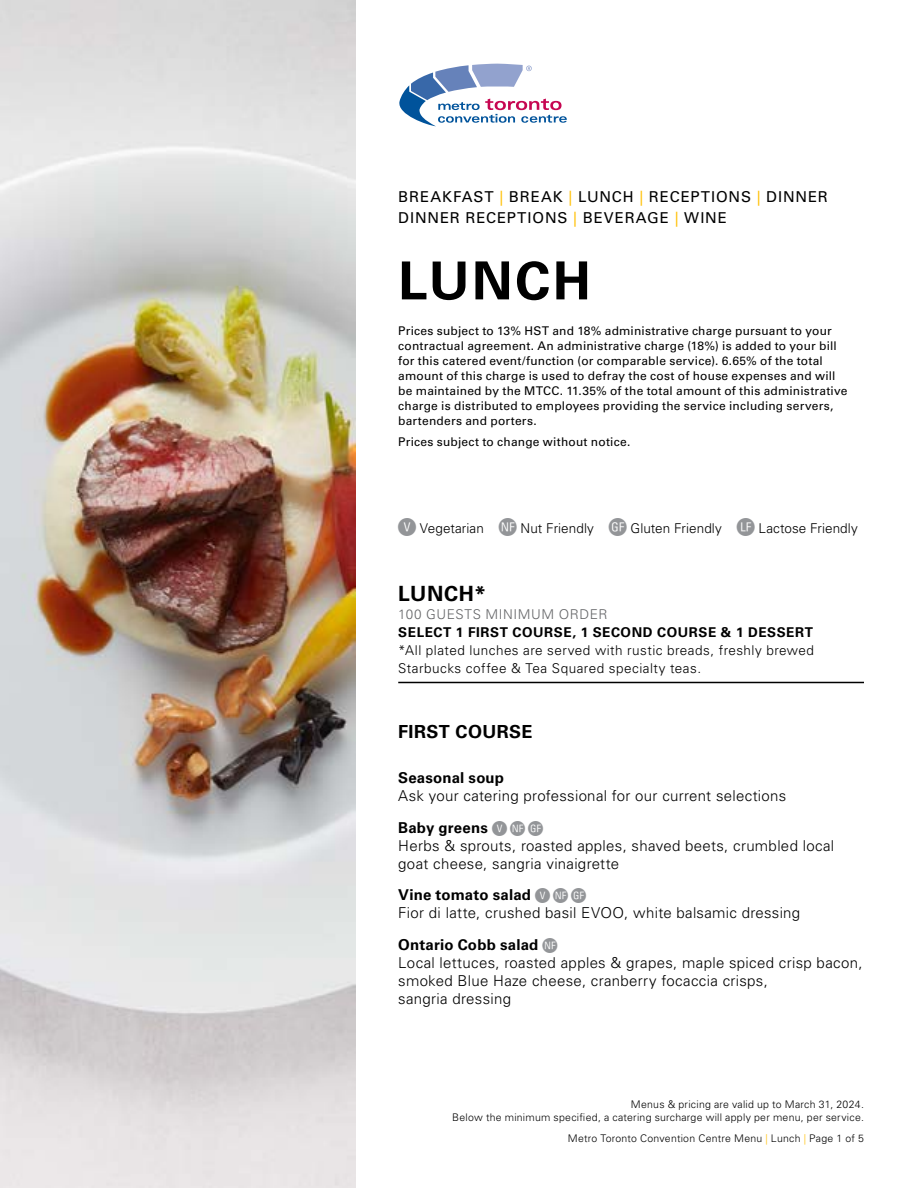
<style>
.page{position:relative;width:918px;height:1188px;background:#fff}
.page>*{position:absolute;margin:0;border:0;box-sizing:border-box;transform-origin:0 0}
.Title_of_Menu_-_H1{font:700 52.5px "Univers LT Std";letter-spacing:.045em;color:#000}
.Menu_Title_-_H2{font:700 21px "Univers LT Std";letter-spacing:.03em;color:#000}
.Menu_Sub-title_-_H3{font:700 18px "Univers LT Std";letter-spacing:.02em;color:#000}
.Item_Description{font:300 15px/18px "Univers LT Std";letter-spacing:.02em;color:#000}
.menu_category{font:15px/21px "Univers LT Std";letter-spacing:.06em;color:#000}
.Menu_Item_bold{font:700 15px "Univers LT Std";letter-spacing:.01em;color:#000}
.Menu_Title_-_H2-2{font:300 13.5px/18px "Univers LT Std";letter-spacing:.03em;color:#000}
.Menu_Title_-_H2-3{font:300 13.5px "Univers LT Std";letter-spacing:.005em;color:#000}
.disclaimer{font:12px/15px "Univers LT Std";letter-spacing:.015em;color:#000}
.folio{font:300 10.5px "Univers LT Std";letter-spacing:.025em;color:#000}
.s1{color:#ffc20e}
.s2{font-family:"Glyphter";font-weight:400;font-size:18px;color:#939598}
.s3{color:#636466}
.s4{font-weight:700}
.s5{font-family:"Glyphter";font-weight:400;color:#939598}
</style>
<div class="page">
<svg style="left:399px;top:64px;width:168px;height:62px"></svg>
<img style="left:0;top:0;width:355px;height:1188px">
<hr style="left:398px;top:682px;width:466px;height:1px;background:#000">
<p class="menu_category" style="left:398px;top:186px;width:431px">BREAKFAST <span class="s1">|</span> BREAK <span class="s1">|</span> LUNCH <span class="s1">|</span> RECEPTIONS <span class="s1">|</span> DINNER<br>DINNER RECEPTIONS <span class="s1">|</span> BEVERAGE <span class="s1">|</span> WINE</p>
<h1 class="Title_of_Menu_-_H1" style="left:398px;top:250px;width:194px">LUNCH</h1>
<p class="disclaimer" style="left:398px;top:323px;width:451px">Prices subject to 13% HST and 18% administrative charge pursuant to your contractual agreement. An administrative charge (18%) is added to your bill for this catered event/function (or comparable service). 6.65% of the total amount of this charge is used to defray the cost of house expenses and will be maintained by the MTCC. 11.35% of the total amount of this administrative charge is distributed to employees providing the service including servers, bartenders and porters.</p>
<p class="disclaimer" style="left:398px;top:435px;width:234px">Prices subject to change without notice.</p>
<p class="Menu_Title_-_H2-3" style="left:398px;top:520px;width:461px"><span class="s2">D</span> Vegetarian <span class="s2">C</span> Nut Friendly <span class="s2">A</span> Gluten Friendly <span class="s2">B</span> Lactose Friendly</p>
<h2 class="Menu_Title_-_H2" style="left:398px;top:581px;width:89px">LUNCH*</h2>
<h2 class="Menu_Title_-_H2-2" style="left:398px;top:605px;width:417px"><span class="s3">100 GUESTS MINIMUM ORDER<br></span><span class="s4">SELECT 1 FIRST COURSE, 1 SECOND COURSE &amp; 1 DESSERT </span>*All plated lunches are served with rustic breads, freshly brewed Starbucks coffee &amp; Tea Squared specialty teas.</h2>
<h3 class="Menu_Sub-title_-_H3" style="left:398px;top:721px;width:136px">FIRST COURSE</h3>
<p class="Menu_Item_bold" style="left:398px;top:769px;width:107px">Seasonal soup</p>
<p class="Item_Description" style="left:398px;top:787px;width:390px">Ask your catering professional for our current selections</p>
<p class="Menu_Item_bold" style="left:398px;top:819px;width:146px">Baby greens <span class="s5">D C A</span></p>
<p class="Item_Description" style="left:398px;top:837px;width:438px">Herbs &amp; sprouts, roasted apples, shaved beets, crumbled local goat cheese, sangria vinaigrette</p>
<p class="Menu_Item_bold" style="left:398px;top:886px;width:190px">Vine tomato salad <span class="s5">D C A</span></p>
<p class="Item_Description" style="left:398px;top:904px;width:404px">Fior di latte, crushed basil EVOO, white balsamic dressing</p>
<p class="Menu_Item_bold" style="left:398px;top:936px;width:161px">Ontario Cobb salad <span class="s5">C</span></p>
<p class="Item_Description" style="left:398px;top:954px;width:466px">Local lettuces, roasted apples &amp; grapes, maple spiced crisp bacon, smoked Blue Haze cheese, cranberry focaccia crisps,<br>sangria dressing</p>
<p class="folio" style="left:631px;top:1098px;width:235px">Menus &amp; pricing are valid up to March 31, 2024.</p>
<p class="folio" style="left:452px;top:1111px;width:413px">Below the minimum specified, a catering surcharge will apply per menu, per service.</p>
<p class="folio" style="left:568px;top:1132px;width:298px">Metro Toronto Convention Centre Menu <span class="s1">|</span> Lunch <span class="s1">|</span> Page 1 of 5</p>
</div>
